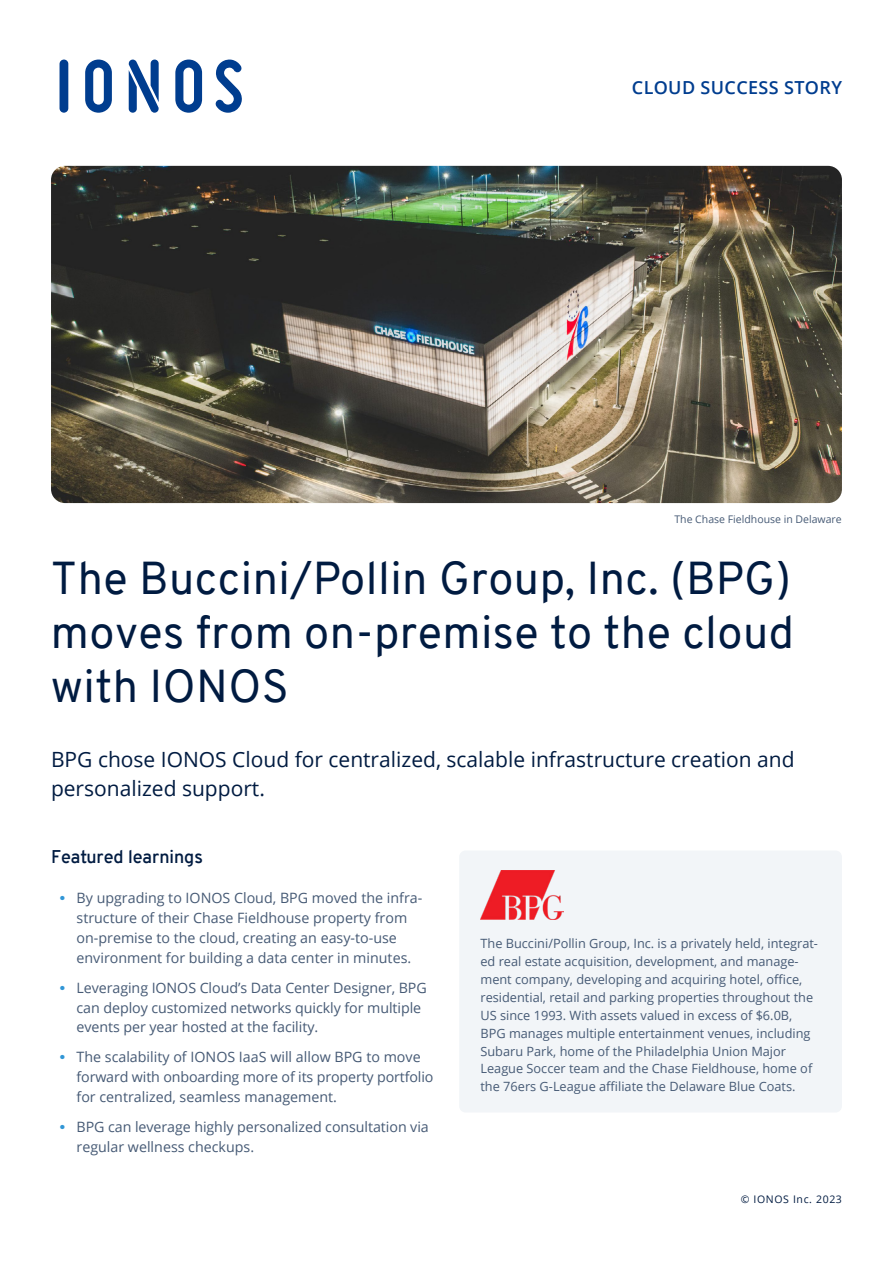
<style>
.page{position:relative;width:893px;height:1263px;background:#fff}
.page>*{position:absolute;margin:0;border:0;box-sizing:border-box;transform-origin:0 0}
.t1{font:45px/54px "Overpass";letter-spacing:.01em;color:#001b41;text-align:justify}
.t2{font:21px/29.4px "Open Sans";color:#001b41}
.t3{font:600 18px "Open Sans";letter-spacing:.02em;color:#003d8f}
.t4{font:600 18px "Overpass";color:#001b41}
.t5{font:14.25px/20px "Open Sans";color:#465a75}
.t6{font:12.75px/17.9px "Open Sans";color:#465a75}
.t7{font:10.5px "Open Sans";color:#465a75}
.t8{font:10.5px "Open Sans";letter-spacing:.06em;color:#001b41}
.s1{font-family:"Overpass";font-weight:800;color:#3196d6}
</style>
<div class="page">
<img style="left:51px;top:166px;width:791px;height:337px">
<div style="left:459px;top:850px;width:383px;height:262px;background:#f2f5f8;border-radius:6px"></div>
<img style="left:480px;top:870px;width:84px;height:50px">
<svg style="left:215px;top:59px;width:27px;height:54px"></svg>
<svg style="left:175px;top:60px;width:27px;height:53px"></svg>
<svg style="left:129px;top:60px;width:30px;height:53px"></svg>
<svg style="left:85px;top:60px;width:27px;height:53px"></svg>
<svg style="left:60px;top:60px;width:8px;height:53px"></svg>
<p class="t3" style="left:632px;top:75px;width:212px">CLOUD SUCCESS STORY</p>
<p class="t7" style="left:674px;top:512px;width:169px">The Chase Fieldhouse in Delaware</p>
<h1 class="t1" style="left:51px;top:552px;width:745px">The Buccini/Pollin Group, Inc. (BPG) moves from on-premise to the cloud with IONOS</h1>
<h2 class="t2" style="left:51px;top:744px;width:745px">BPG chose IONOS Cloud for centralized, scalable infrastructure creation and personalized support.</h2>
<p class="t4" style="left:51px;top:844px;width:153px">Featured learnings</p>
<p class="t5" style="left:60px;top:887px;width:364px;text-align:center"><span class="s1">•</span> By upgrading to IONOS Cloud, BPG moved the infra&shy;structure of their Chase Fieldhouse property from on-premise to the cloud, creating an easy-to-use environment for building a data center in minutes.</p>
<p class="t5" style="left:77px;top:977px;width:352px;text-indent:-17px"><span class="s1">•</span> Leveraging IONOS Cloud’s Data Center Designer, BPG can deploy customized networks quickly for multiple events per year hosted at the facility.</p>
<p class="t5" style="left:77px;top:1047px;width:358px;text-indent:-17px"><span class="s1">•</span> The scalability of IONOS IaaS will allow BPG to move forward with onboarding more of its property portfolio for centralized, seamless management.</p>
<p class="t5" style="left:77px;top:1117px;width:354px;text-indent:-17px"><span class="s1">•</span> BPG can leverage highly personalized consultation via regular wellness checkups.</p>
<p class="t6" style="left:480px;top:934px;width:339px">The Buccini/Pollin Group, Inc. is a privately held, integrat&shy;ed real estate acquisition, development, and manage&shy;ment company, developing and acquiring hotel, office, residential, retail and parking properties throughout the US since 1993. With assets valued in excess of $6.0B, BPG manages multiple entertainment venues, including Subaru Park, home of the Philadelphia Union Major League Soccer team and the Chase Fieldhouse, home of the 76ers G-League affiliate the Delaware Blue Coats.</p>
<p class="t8" style="left:741px;top:1192px;width:103px">© IONOS Inc. 2023</p>
</div>
